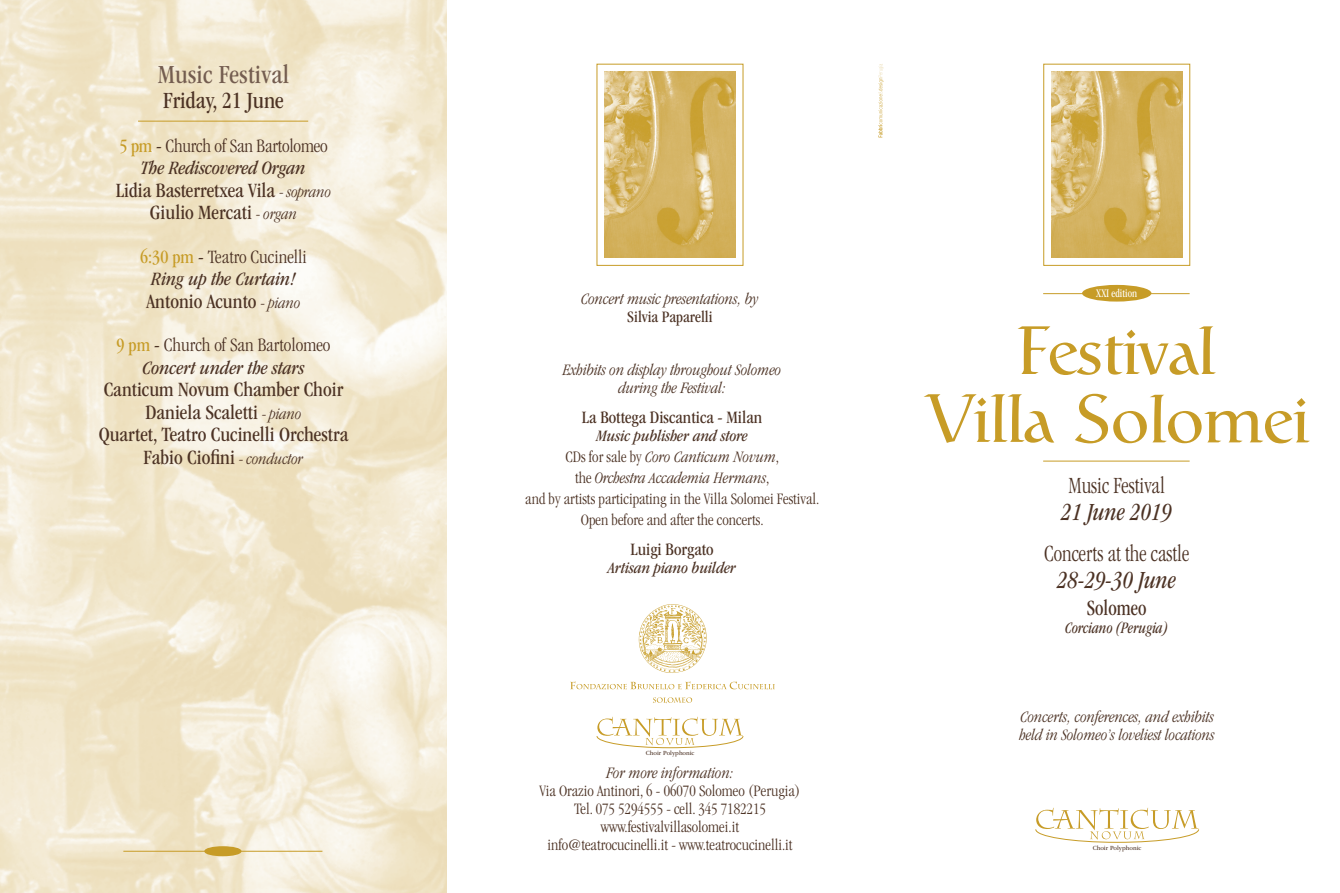
<style>
.page{position:relative;width:1340px;height:893px;background:#fff}
.page>*{position:absolute;margin:0;border:0;box-sizing:border-box;transform-origin:0 0}
.t1{font:condensed 27px "ITC Garamond Std";letter-spacing:.01em;color:#745d50}
.t2{font:italic condensed 25.5px "ITC Garamond Std";color:#4c3224;scale:.9 1}
.t3{font:300 condensed 24px "ITC Garamond Std";color:#4c3224;scale:.9 1}
.t4{font:condensed 24px "ITC Garamond Std";color:#4c3224}
.t5{font:condensed 22.5px "ITC Garamond Std";color:#4c3224;scale:.9 1}
.t6{font:condensed 21px/22.5px "ITC Garamond Std";color:#4c3224;text-align:center}
.t7{font:300 condensed 19.5px/22.5px "ITC Garamond Std";color:#4c3224;text-align:center}
.t8{font:italic condensed 19.5px/22.5px "ITC Garamond Std";color:#4c3224;text-align:center}
.t9{font:condensed 18px "ITC Garamond Std";color:#4c3224}
.t10{font:300 condensed 16.5px/21px "ITC Garamond Std";color:#4c3224;text-align:center}
.t11{font:italic 300 condensed 16.5px/18px "ITC Garamond Std";color:#4c3224;text-align:center}
.t12{font:italic condensed 16.5px "ITC Garamond Std";color:#4c3224}
.t13{font:italic condensed 16.5px "ITC Garamond Std";color:#4c3224;scale:.9 1}
.t14{font:condensed 16.5px "ITC Garamond Std";color:#4c3224}
.t15{font:condensed 12px "ITC Garamond Std";color:#fff;scale:.9 1}
.t16{font:6.6px "ITC Garamond Std";color:#4c3224;scale:.95 1}
.s1{font-weight:400;color:#c79c27}
.s2{font-weight:400}
.s3{font-weight:400;font-style:italic}
.s4{font-weight:300;font-size:16.5px}
.s5{font-weight:300;font-style:italic;font-size:16.5px}
.s6{font-style:normal;color:#c79c27}
.s7{font-style:normal}
.s8{font-weight:300;font-style:normal}
.s9{font-style:italic}
</style>
<div class="page">
<img style="left:0;top:0;width:446px;height:893px">
<img style="left:604px;top:72px;width:131px;height:186px">
<svg style="left:878px;top:64px;width:5px;height:73px"></svg>
<hr style="left:1043px;top:461px;width:146px;height:1px;background:#c79c27">
<svg style="left:1017px;top:326px;width:198px;height:49px"></svg>
<svg style="left:923px;top:394px;width:131px;height:49px"></svg>
<svg style="left:1075px;top:394px;width:234px;height:49px"></svg>
<hr style="left:1043px;top:293px;width:146px;height:1px;background:#c79c27">
<div style="left:1082px;top:285px;width:69px;height:17px;background:#c79c27;border-radius:50%"></div>
<svg style="left:1035px;top:808px;width:164px;height:35px"></svg>
<svg style="left:596px;top:717px;width:147px;height:31px"></svg>
<div style="left:1043px;top:64px;width:147px;height:202px;border:1px solid #c79c27"></div>
<img style="left:1051px;top:72px;width:131px;height:186px">
<img style="left:570px;top:604px;width:204px;height:100px">
<hr style="left:138px;top:121px;width:170px;height:1px;background:#c79c27">
<hr style="left:123px;top:851px;width:199px;height:1px;background:#c79c27">
<div style="left:205px;top:847px;width:36px;height:8px;background:#c79c27;border-radius:50%"></div>
<div style="left:204px;top:846px;width:37px;height:10px;border:2px solid #c79c27;border-radius:50%"></div>
<h1 class="t1" style="left:158px;top:59px;width:133px">Music Festival</h1>
<h3 class="t4" style="left:163px;top:87px;width:122px">Friday, 21 June</h3>
<p class="t7" style="left:119px;top:134px;width:210px"><span class="s1">5 pm</span> <span class="s2">-</span> Church of San Bartolomeo<br><span class="s3">The Rediscovered Organ</span></p>
<p class="t6" style="left:116px;top:179px;width:217px">Lidia Basterretxea Vila <span class="s4">-</span> <span class="s5">soprano<br></span>Giulio Mercati <span class="s4">-</span> <span class="s5">organ</span></p>
<p class="t8" style="left:140px;top:245px;width:168px"><span class="s6">6:30 pm</span> <span class="s7">-</span> <span class="s8">Teatro Cucinelli<br></span>Ring up the Curtain!</p>
<p class="t6" style="left:147px;top:290px;width:155px">Antonio Acunto <span class="s4">-</span> <span class="s5">piano</span></p>
<p class="t7" style="left:116px;top:334px;width:215px"><span class="s1">9 pm</span> <span class="s2">-</span> Church of San Bartolomeo<br><span class="s3">Concert under the stars</span></p>
<p class="t6" style="left:99px;top:378px;width:251px">Canticum Novum Chamber Choir<br>Daniela Scaletti <span class="s4">-</span> <span class="s5">piano<br></span>Quartet, Teatro Cucinelli Orchestra<br>Fabio Ciofini <span class="s4">-</span> <span class="s5">conductor</span></p>
<p class="t11" style="left:581px;top:290px;width:179px">Concert music presentations, by</p>
<p class="t14" style="left:627px;top:308px;width:87px">Silvia Paparelli</p>
<p class="t11" style="left:563px;top:361px;width:220px">Exhibits on display throughout Solomeo during the Festival:</p>
<p class="t9" style="left:582px;top:407px;width:182px">La Bottega Discantica - Milan</p>
<p class="t10" style="left:525px;top:425px;width:295px"><span class="s3">Music publisher and store<br></span>CDs for sale by <span class="s9">Coro Canticum Novum</span>,<br>the <span class="s9">Orchestra Accademia Hermans</span>,<br>and by artists participating in the Villa Solomei Festival.<br>Open before and after the concerts.</p>
<p class="t9" style="left:630px;top:539px;width:85px">Luigi Borgato</p>
<p class="t12" style="left:608px;top:558px;width:129px">Artisan piano builder</p>
<p class="t16" style="left:646px;top:749px;width:53px">Choir Polyphonic</p>
<p class="t11" style="left:606px;top:764px;width:129px">For more information:</p>
<p class="t10" style="left:539px;top:782px;width:262px;line-height:18px">Via Orazio Antinori, 6 - 06070 Solomeo (Perugia)<br>Tel. 075 5294555 - cell. 345 7182215 www.festivalvillasolomei.it info@teatrocucinelli.it - www.teatrocucinelli.it</p>
<p class="t15" style="left:1096px;top:287px;width:47px">XXI edition</p>
<h3 class="t3" style="left:1068px;top:472px;width:108px">Music Festival</h3>
<h2 class="t2" style="left:1061px;top:498px;width:125px">21 June 2019</h2>
<h3 class="t3" style="left:1044px;top:540px;width:163px">Concerts at the castle</h3>
<h2 class="t2" style="left:1057px;top:566px;width:134px">28-29-30 June</h2>
<h3 class="t5" style="left:1086px;top:595px;width:68px">Solomeo</h3>
<p class="t13" style="left:1065px;top:618px;width:116px">Corciano (Perugia)</p>
<p class="t11" style="left:1019px;top:708px;width:197px;text-align:left">Concerts, conferences, and exhibits held in Solomeo’s loveliest locations</p>
<p class="t16" style="left:1092px;top:845px;width:53px">Choir Polyphonic</p>
</div>
